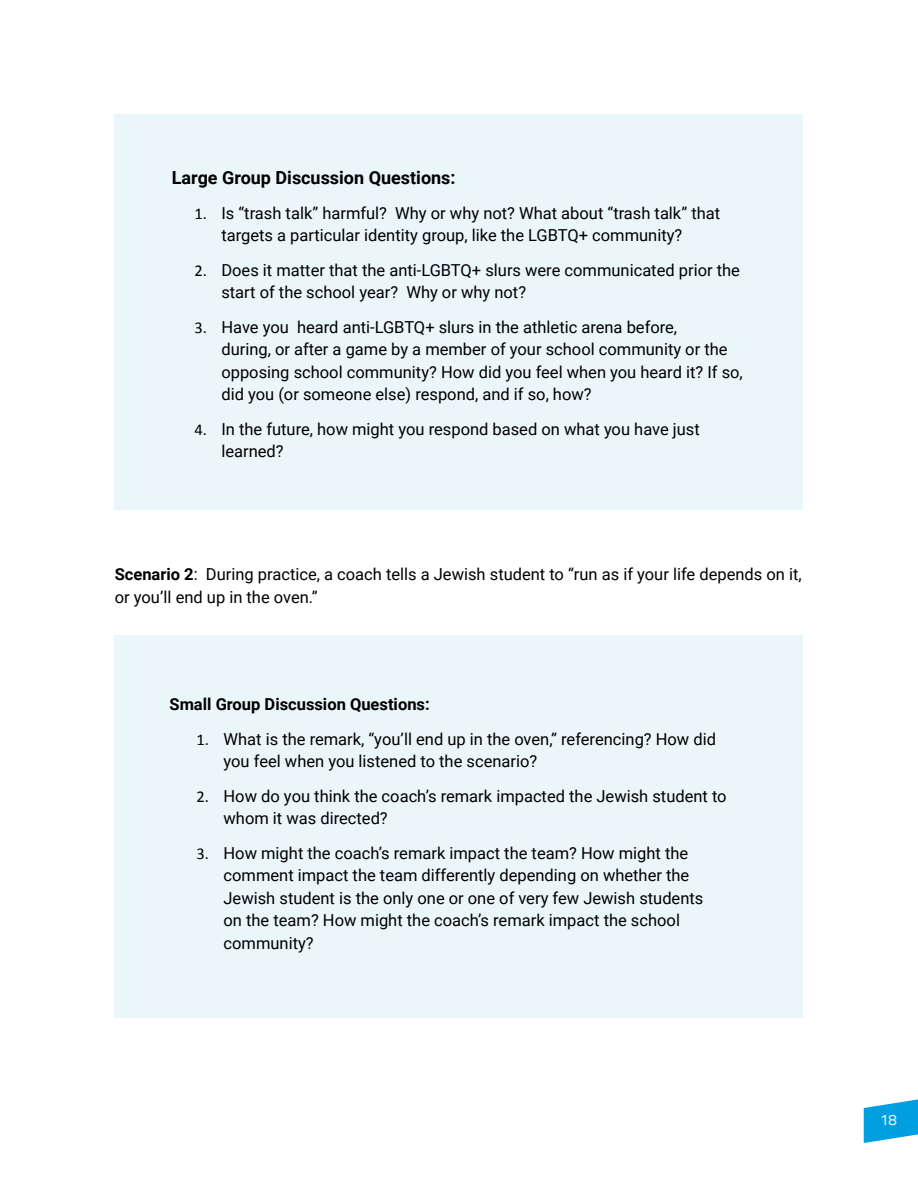
<style>
.page{position:relative;width:918px;height:1188px;background:#fff}
.page>*{position:absolute;margin:0;border:0;box-sizing:border-box;transform-origin:0 0}
.t1{font:700 18px "Roboto";color:#000}
.t2{font:16.5px/22.5px "Roboto";color:#000}
.t3{font:700 16.5px "Roboto";color:#000}
.t4{font:15px "Titillium Web";color:#fff}
.s1{font-family:"Calibri"}
.s2{font-weight:700}
</style>
<div class="page">
<svg style="left:864px;top:1099px;width:54px;height:44px"></svg>
<div style="left:115px;top:115px;width:688px;height:395px;background:#eaf6fa"></div>
<div style="left:115px;top:635px;width:688px;height:383px;background:#eaf6fa"></div>
<p class="t1" style="left:172px;top:165px;width:285px">Large Group Discussion Questions:</p>
<p class="t2" style="left:221px;top:201px;width:500px;text-indent:-27px"><span class="s1">1.</span> Is “trash talk” harmful? Why or why not? What about “trash talk” that targets a particular identity group, like the LGBTQ+ community?</p>
<p class="t2" style="left:221px;top:258px;width:520px;text-indent:-27px"><span class="s1">2.</span> Does it matter that the anti-LGBTQ+ slurs were communicated prior the start of the school year? Why or why not?</p>
<p class="t2" style="left:221px;top:315px;width:523px;text-indent:-27px"><span class="s1">3.</span> Have you heard anti-LGBTQ+ slurs in the athletic arena before,<br>during, or after a game by a member of your school community or the opposing school community? How did you feel when you heard it? If so, did you (or someone else) respond, and if so, how?</p>
<p class="t2" style="left:221px;top:417px;width:480px;text-indent:-27px"><span class="s1">4.</span> In the future, how might you respond based on what you have just learned?</p>
<p class="t2" style="left:115px;top:562px;width:688px"><span class="s2">Scenario 2</span>: During practice, a coach tells a Jewish student to “run as if your life depends on it, or you’ll end up in the oven.”</p>
<p class="t3" style="left:170px;top:693px;width:262px">Small Group Discussion Questions:</p>
<p class="t2" style="left:224px;top:727px;width:494px;text-indent:-27px"><span class="s1">1.</span> What is the remark, “you’ll end up in the oven,” referencing? How did you feel when you listened to the scenario?</p>
<p class="t2" style="left:224px;top:784px;width:505px;text-indent:-27px"><span class="s1">2.</span> How do you think the coach’s remark impacted the Jewish student to whom it was directed?</p>
<p class="t2" style="left:224px;top:841px;width:481px;text-indent:-27px"><span class="s1">3.</span> How might the coach’s remark impact the team? How might the comment impact the team differently depending on whether the Jewish student is the only one or one of very few Jewish students on the team? How might the coach’s remark impact the school community?</p>
<p class="t4" style="left:880px;top:1109px;width:18px">18</p>
</div>
